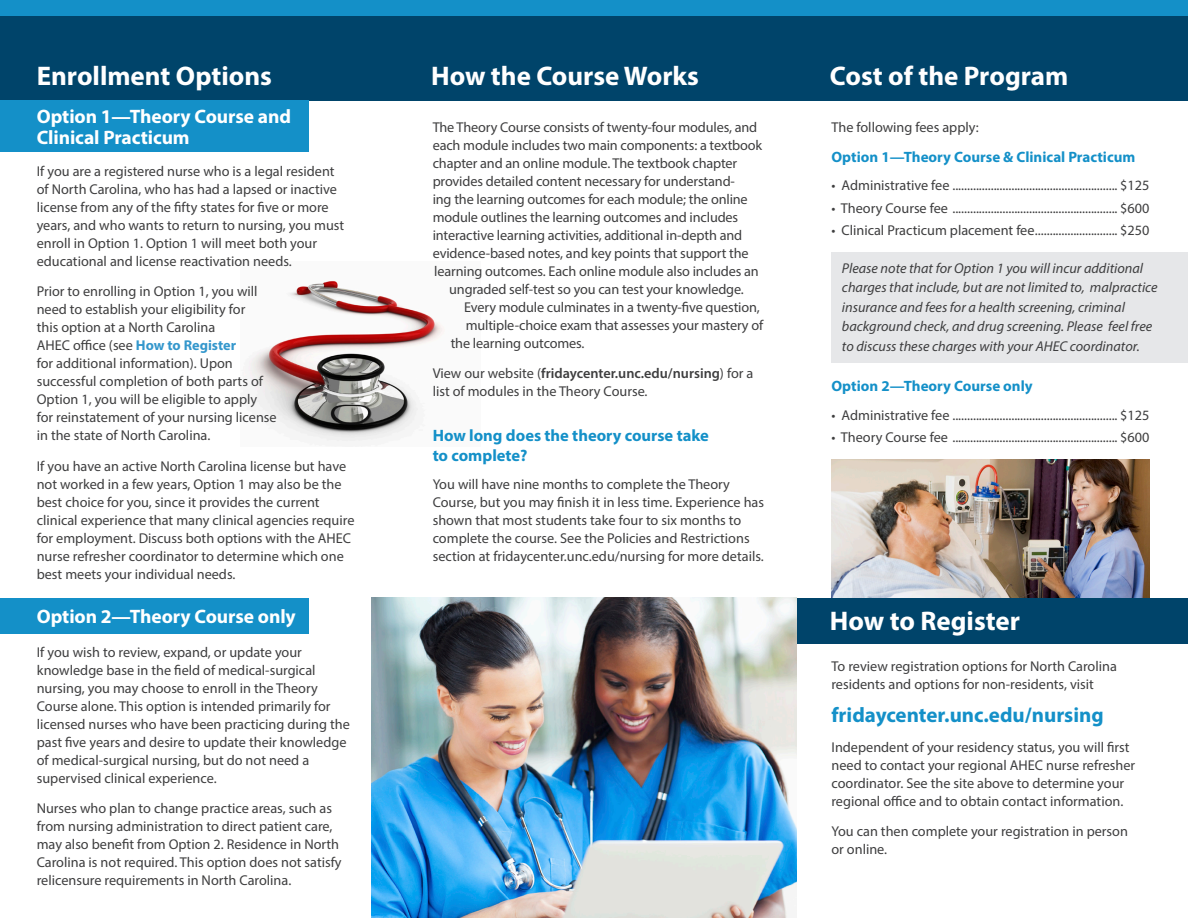
<style>
.page{position:relative;width:1188px;height:918px;background:#fff}
.page>*{position:absolute;margin:0;border:0;box-sizing:border-box;transform-origin:0 0}
.t1{font:700 27px "Myriad Pro";color:#fff}
.t2{font:700 21px "Myriad Pro";color:#1490c8}
.body{font:700 19.5px/21px "Myriad Pro";letter-spacing:-.005em;color:#fff}
.t3{font:700 16.5px "Myriad Pro";color:#1490c8}
.t4{font:700 15px "Myriad Pro";color:#1490c8}
.body-2{font:14.25px/18px "Myriad Pro";color:#3e3e3f}
.t5{font:italic 14.25px/19.5px "Myriad Pro";color:#3e3e3f}
.s1{font-weight:700;color:#3497cc}
.s2{font-weight:600}
</style>
<div class="page">
<img style="left:831px;top:459px;width:318px;height:139px">
<div style="left:797px;top:598px;width:391px;height:46px;background:#00446a"></div>
<div style="left:0;top:6px;width:1188px;height:95px;background:#00446a"></div>
<img style="left:248px;top:281px;width:195px;height:161px">
<div style="left:0;top:599px;width:309px;height:35px;background:#1490c8"></div>
<div style="left:0;top:101px;width:309px;height:51px;background:#1490c8"></div>
<div style="left:831px;top:253px;width:357px;height:110px;background:#e6e7e9"></div>
<img style="left:372px;top:598px;width:425px;height:320px">
<div style="left:0;top:0;width:1188px;height:15px;background:#1490c8"></div>
<p class="t1" style="left:37px;top:59px;width:237px">Enrollment Options</p>
<h2 class="body" style="left:37px;top:105px;width:256px">Option 1—Theory Course and<br>Clinical Practicum</h2>
<h2 class="body-2" style="left:37px;top:162px;width:309px">If you are a registered nurse who is a legal resident of North Carolina, who has had a lapsed or inactive license from any of the fifty states for five or more years, and who wants to return to nursing, you must enroll in Option 1. Option 1 will meet both your educational and license reactivation needs.</h2>
<h2 class="body-2" style="left:37px;top:282px;width:241px">Prior to enrolling in Option 1, you will need to establish your eligibility for<br>this option at a North Carolina<br>AHEC office (see <span class="s1">How to Register<br></span>for additional information). Upon successful completion of both parts of Option 1, you will be eligible to apply for reinstatement of your nursing license in the state of North Carolina.</h2>
<h2 class="body-2" style="left:37px;top:457px;width:319px">If you have an active North Carolina license but have not worked in a few years, Option 1 may also be the best choice for you, since it provides the current clinical experience that many clinical agencies require for employment. Discuss both options with the AHEC nurse refresher coordinator to determine which one best meets your individual needs.</h2>
<p class="body" style="left:37px;top:605px;width:261px">Option 2—Theory Course only</p>
<p class="body-2" style="left:37px;top:643px;width:315px">If you wish to review, expand, or update your knowledge base in the field of medical-surgical nursing, you may choose to enroll in the Theory Course alone. This option is intended primarily for licensed nurses who have been practicing during the past five years and desire to update their knowledge of medical-surgical nursing, but do not need a supervised clinical experience.</p>
<p class="body-2" style="left:37px;top:799px;width:306px">Nurses who plan to change practice areas, such as from nursing administration to direct patient care, may also benefit from Option 2. Residence in North Carolina is not required. This option does not satisfy relicensure requirements in North Carolina.</p>
<p class="t1" style="left:431px;top:59px;width:269px">How the Course Works</p>
<p class="t1" style="left:830px;top:59px;width:240px">Cost of the Program</p>
<p class="body-2" style="left:433px;top:118px;width:326px">The Theory Course consists of twenty-four modules, and</p>
<p class="body-2" style="left:433px;top:136px;width:331px">each module includes two main components: a textbook</p>
<p class="body-2" style="left:433px;top:154px;width:306px">chapter and an online module. The textbook chapter</p>
<p class="body-2" style="left:433px;top:172px;width:304px">provides detailed content necessary for understand-</p>
<p class="body-2" style="left:433px;top:190px;width:317px">ing the learning outcomes for each module; the online</p>
<p class="body-2" style="left:433px;top:208px;width:307px">module outlines the learning outcomes and includes</p>
<p class="body-2" style="left:433px;top:226px;width:311px">interactive learning activities, additional in-depth and</p>
<p class="body-2" style="left:433px;top:244px;width:318px">evidence-based notes, and key points that support the</p>
<p class="body-2" style="left:434px;top:262px;width:326px">learning outcomes. Each online module also includes an</p>
<p class="body-2" style="left:449px;top:280px;width:296px">ungraded self-test so you can test your knowledge.</p>
<p class="body-2" style="left:464px;top:298px;width:297px">Every module culminates in a twenty-five question,</p>
<p class="body-2" style="left:466px;top:316px;width:299px">multiple-choice exam that assesses your mastery of</p>
<p class="body-2" style="left:451px;top:334px;width:135px">the learning outcomes.</p>
<p class="body-2" style="left:433px;top:364px;width:322px">View our website (<span class="s2">fridaycenter.unc.edu/nursing</span>) for a list of modules in the Theory Course.</p>
<p class="t3" style="left:433px;top:425px;width:278px">How long does the theory course take</p>
<p class="t3" style="left:433px;top:444px;width:96px">to complete?</p>
<p class="body-2" style="left:433px;top:475px;width:333px">You will have nine months to complete the Theory Course, but you may finish it in less time. Experience has shown that most students take four to six months to complete the course. See the Policies and Restrictions section at fridaycenter.unc.edu/nursing for more details.</p>
<p class="body-2" style="left:831px;top:118px;width:149px">The following fees apply:</p>
<p class="t4" style="left:831px;top:147px;width:306px">Option 1—Theory Course &amp; Clinical Practicum</p>
<p class="body-2" style="left:831px;top:176px;width:320px">• Administrative fee ........................................................ $125</p>
<p class="body-2" style="left:831px;top:199px;width:320px">• Theory Course fee ........................................................ $600</p>
<p class="body-2" style="left:831px;top:221px;width:320px">• Clinical Practicum placement fee............................ $250</p>
<p class="t5" style="left:842px;top:258px;width:317px">Please note that for Option 1 you will incur additional charges that include, but are not limited to, malpractice insurance and fees for a health screening, criminal background check, and drug screening. Please feel free to discuss these charges with your AHEC coordinator.</p>
<p class="t4" style="left:831px;top:377px;width:203px">Option 2—Theory Course only</p>
<p class="body-2" style="left:831px;top:406px;width:320px">• Administrative fee ........................................................ $125</p>
<p class="body-2" style="left:831px;top:428px;width:320px">• Theory Course fee ........................................................ $600</p>
<p class="t1" style="left:830px;top:603px;width:192px">How to Register</p>
<p class="body-2" style="left:831px;top:657px;width:287px">To review registration options for North Carolina residents and options for non-residents, visit</p>
<p class="t2" style="left:831px;top:701px;width:274px">fridaycenter.unc.edu/nursing</p>
<p class="body-2" style="left:831px;top:738px;width:305px">Independent of your residency status, you will first need to contact your regional AHEC nurse refresher coordinator. See the site above to determine your regional office and to obtain contact information.</p>
<p class="body-2" style="left:831px;top:822px;width:298px">You can then complete your registration in person or online.</p>
</div>
